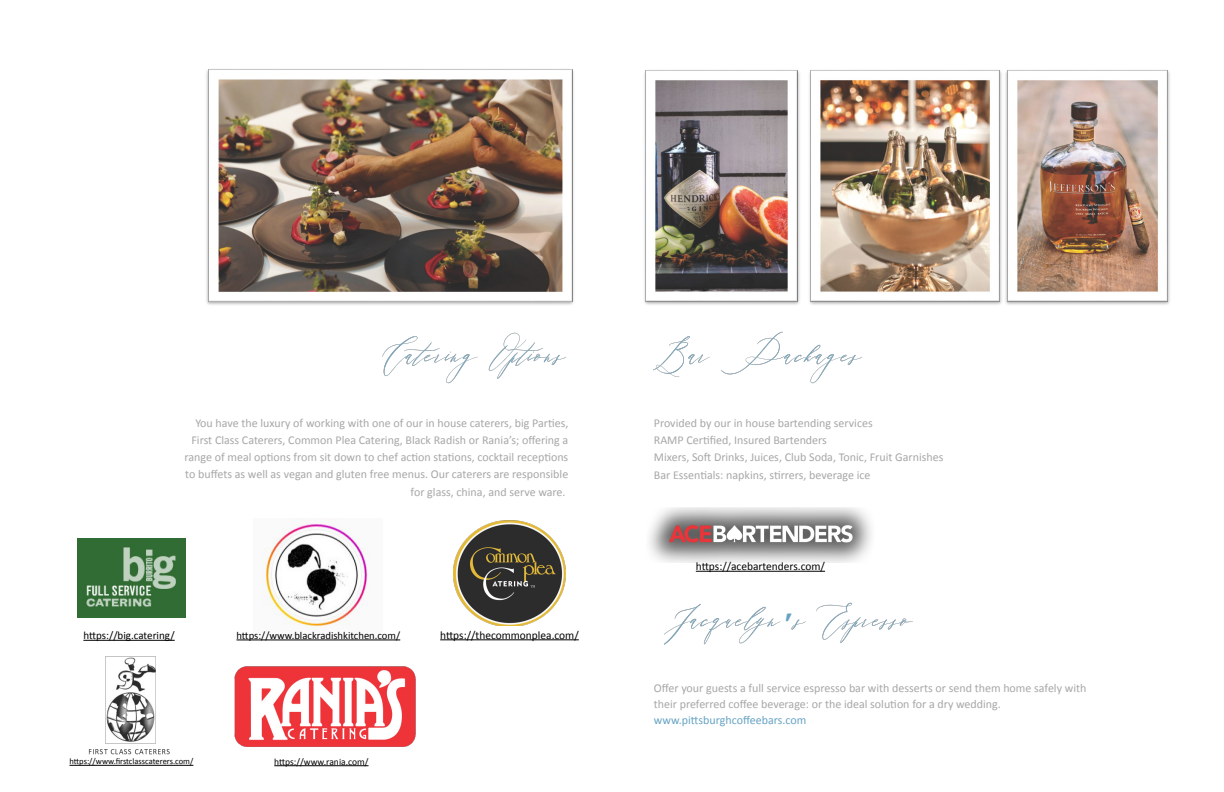
<style>
.page{position:relative;width:1224px;height:792px;background:#fff}
.page>*{position:absolute;margin:0;border:0;box-sizing:border-box;transform-origin:0 0}
.t1{font:700 26px "Courier Prime";color:#66a3c3}
.t2{font:12px/17.1px "Calibri";color:#a7a7a7}
.t3{font:12px "Calibri";color:#66a3c3}
.t4{font:11.4px "Calibri";color:#000}
.t5{font:11px "Calibri";color:#000}
.t6{font:10.6px "Calibri";color:#000}
.t7{font:9.6px "Calibri";color:#000}
.t8{font:8.5px "Calibri";letter-spacing:-.005em;color:#000}
</style>
<div class="page">
<img style="left:383px;top:332px;width:183px;height:52px">
<img style="left:206px;top:69px;width:368px;height:236px">
<img style="left:208px;top:69px;width:364px;height:233px">
<img style="left:77px;top:538px;width:109px;height:80px">
<img style="left:88px;top:656px;width:82px;height:99px">
<img style="left:654px;top:331px;width:208px;height:53px">
<img style="left:644px;top:70px;width:156px;height:235px">
<img style="left:646px;top:70px;width:152px;height:232px">
<img style="left:809px;top:70px;width:361px;height:235px">
<img style="left:811px;top:70px;width:189px;height:232px">
<img style="left:1008px;top:70px;width:160px;height:232px">
<img style="left:665px;top:603px;width:116px;height:42px">
<img style="left:791px;top:602px;width:122px;height:41px">
<img style="left:234px;top:666px;width:182px;height:81px">
<img style="left:649px;top:508px;width:223px;height:55px">
<img style="left:453px;top:521px;width:113px;height:104px">
<img style="left:263px;top:519px;width:106px;height:110px">
<hr style="left:83px;top:640px;width:92px;height:1px;background:#000">
<hr style="left:236px;top:640px;width:164px;height:1px;background:#000">
<hr style="left:440px;top:639px;width:139px;height:1px;background:#000">
<hr style="left:69px;top:765px;width:124px;height:1px;background:#000">
<hr style="left:274px;top:765px;width:95px;height:1px;background:#000">
<hr style="left:696px;top:571px;width:129px;height:1px;background:#000">
<p class="t2" style="left:185px;top:414px;width:385px;text-align:right">You have the luxury of working with one of our in house caterers, big Parties, First Class Caterers, Common Plea Catering, Black Radish or Rania’s; offering a range of meal options from sit down to chef action stations, cocktail receptions to buffets as well as vegan and gluten free menus. Our caterers are responsible for glass, china, and serve ware.</p>
<p class="t2" style="left:654px;top:414px;width:291px">Provided by our in house bartending services<br>RAMP Certified, Insured Bartenders<br>Mixers, Soft Drinks, Juices, Club Soda, Tonic, Fruit Garnishes Bar Essentials: napkins, stirrers, beverage ice</p>
<p class="t4" style="left:696px;top:558px;width:131px">https://acebartenders.com/</p>
<p class="t5" style="left:83px;top:628px;width:93px">https://big.catering/</p>
<p class="t6" style="left:236px;top:628px;width:165px">https://www.blackradishkitchen.com/</p>
<p class="t4" style="left:440px;top:627px;width:140px">https://thecommonplea.com/</p>
<p class="t8" style="left:69px;top:756px;width:125px">https://www.firstclasscaterers.com/</p>
<p class="t7" style="left:274px;top:755px;width:96px">https://www.rania.com/</p>
<h1 class="t1" style="left:781px;top:606px;width:17px">’</h1>
<p class="t2" style="left:654px;top:679px;width:434px;line-height:16.1px">Offer your guests a full service espresso bar with desserts or send them home safely with their preferred coffee beverage: or the ideal solution for a dry wedding.</p>
<p class="t3" style="left:654px;top:712px;width:154px">www.pittsburghcoffeebars.com</p>
</div>
